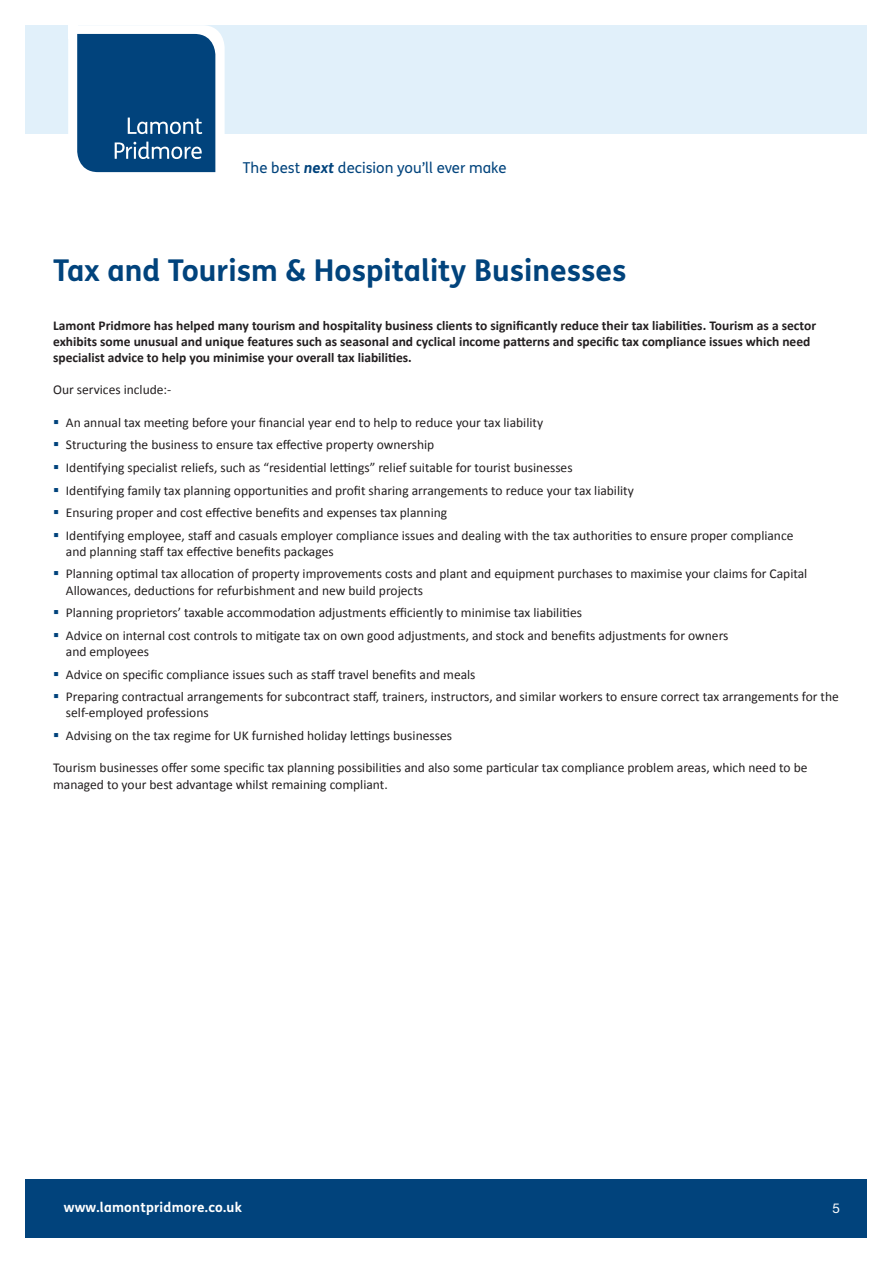
<style>
.page{position:relative;width:893px;height:1263px;background:#fff}
.page>*{position:absolute;margin:0;border:0;box-sizing:border-box;transform-origin:0 0}
.t1{font:700 30px "FS Me";color:#01437c}
.t2{font:15px "FS Me";color:#01437c}
.t3{font:13.5px/16.2px "Calibri";color:#231f20}
.t4{font:700 13.5px/16.2px "Calibri";color:#231f20}
.t5{font:700 13.5px "FS Me";letter-spacing:.015em;color:#fff}
.t6{font:13.5px "Helvetica Neue";color:#fff}
.s1{font-weight:700;font-style:italic}
.s2{color:#01437c}
</style>
<div class="page">
<div style="left:26px;top:1179px;width:841px;height:58px;background:#01437c"></div>
<div style="left:26px;top:26px;width:841px;height:108px;background:#e1f0fa"></div>
<svg style="left:68px;top:26px;width:157px;height:147px;background:#376b98"></svg>
<p class="t2" style="left:243px;top:158px;width:265px">The best <span class="s1">next</span> decision you’ll ever make</p>
<p class="t1" style="left:53px;top:247px;width:575px">Tax and Tourism &amp; Hospitality Businesses</p>
<p class="t4" style="left:53px;top:317px;width:764px">Lamont Pridmore has helped many tourism and hospitality business clients to significantly reduce their tax liabilities. Tourism as a sector exhibits some unusual and unique features such as seasonal and cyclical income patterns and specific tax compliance issues which need specialist advice to help you minimise your overall tax liabilities.</p>
<p class="t3" style="left:53px;top:382px;width:120px">Our services include:-</p>
<p class="t3" style="left:53px;top:414px;width:492px"><span class="s2">▪</span> An annual tax meeting before your financial year end to help to reduce your tax liability</p>
<p class="t3" style="left:53px;top:437px;width:383px"><span class="s2">▪</span> Structuring the business to ensure tax effective property ownership</p>
<p class="t3" style="left:53px;top:459px;width:521px"><span class="s2">▪</span> Identifying specialist reliefs, such as “residential lettings” relief suitable for tourist businesses</p>
<p class="t3" style="left:53px;top:482px;width:582px"><span class="s2">▪</span> Identifying family tax planning opportunities and profit sharing arrangements to reduce your tax liability</p>
<p class="t3" style="left:53px;top:505px;width:396px"><span class="s2">▪</span> Ensuring proper and cost effective benefits and expenses tax planning</p>
<p class="t3" style="left:66px;top:527px;width:729px;text-indent:-13px"><span class="s2">▪</span> Identifying employee, staff and casuals employer compliance issues and dealing with the tax authorities to ensure proper compliance and planning staff tax effective benefits packages</p>
<p class="t3" style="left:66px;top:566px;width:743px;text-indent:-13px"><span class="s2">▪</span> Planning optimal tax allocation of property improvements costs and plant and equipment purchases to maximise your claims for Capital<br>Allowances, deductions for refurbishment and new build projects</p>
<p class="t3" style="left:53px;top:605px;width:530px"><span class="s2">▪</span> Planning proprietors’ taxable accommodation adjustments efficiently to minimise tax liabilities</p>
<p class="t3" style="left:66px;top:627px;width:664px;text-indent:-13px"><span class="s2">▪</span> Advice on internal cost controls to mitigate tax on own good adjustments, and stock and benefits adjustments for owners and employees</p>
<p class="t3" style="left:53px;top:666px;width:424px"><span class="s2">▪</span> Advice on specific compliance issues such as staff travel benefits and meals</p>
<p class="t3" style="left:66px;top:689px;width:774px;text-indent:-13px"><span class="s2">▪</span> Preparing contractual arrangements for subcontract staff, trainers, instructors, and similar workers to ensure correct tax arrangements for the self-employed professions</p>
<p class="t3" style="left:53px;top:727px;width:400px"><span class="s2">▪</span> Advising on the tax regime for UK furnished holiday lettings businesses</p>
<p class="t3" style="left:53px;top:760px;width:756px">Tourism businesses offer some specific tax planning possibilities and also some particular tax compliance problem areas, which need to be managed to your best advantage whilst remaining compliant.</p>
<p class="t5" style="left:64px;top:1196px;width:180px">www.lamontpridmore.co.uk</p>
<p class="t6" style="left:832px;top:1200px;width:9px">5</p>
</div>
